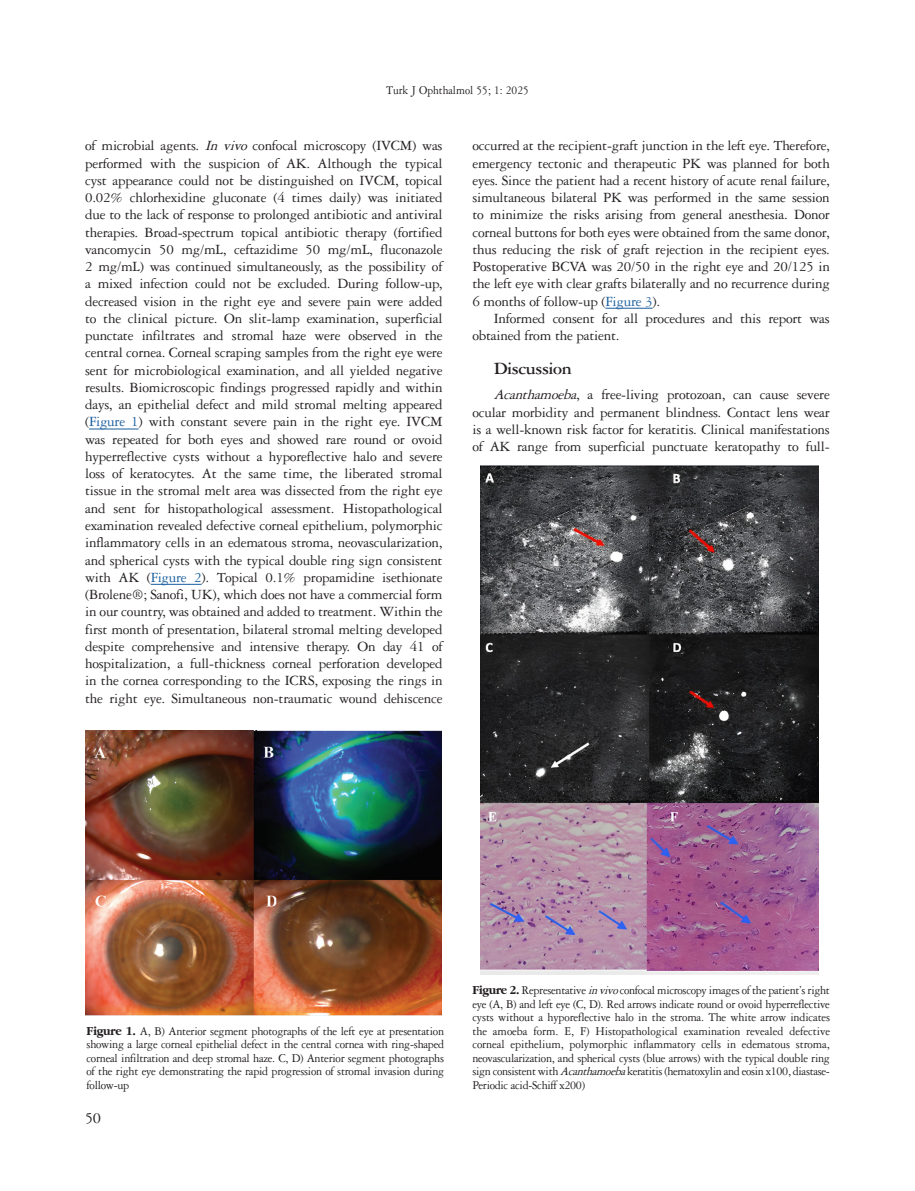
<style>
.page{position:relative;width:915px;height:1191px;background:#fff}
.page>*{position:absolute;margin:0;border:0;box-sizing:border-box;transform-origin:0 0}
.ANA_BASLIK{font:18px "Garamond Three Bold Tr";letter-spacing:-.025em;color:#231f20}
.t1{font:16.5px "Garamond Three Tr";color:#231f20}
.YAZI{font:15px/17.2px "Garamond Three Tr";letter-spacing:-.015em;color:#231f20;text-align:justify}
.RESİM-ALTI{font:12.75px/13.5px "Garamond Three Tr";letter-spacing:-.02em;color:#231f20;text-align:justify;scale:.95 1}
.RESİM-ALTI-2{font:12.75px "Garamond Three Tr";color:#231f20;scale:.9 1}
.s1{font-style:italic}
.s2{color:#175d9e}
.s3{font-family:"Garamond Bold Tr"}
</style>
<div class="page">
<hr style="left:89px;top:429px;width:49px;height:1px;background:#175d9e">
<hr style="left:151px;top:584px;width:50px;height:1px;background:#175d9e">
<hr style="left:605px;top:308px;width:47px;height:1px;background:#175d9e">
<img style="left:86px;top:731px;width:356px;height:284px">
<img style="left:480px;top:466px;width:338px;height:508px">
<p class="RESİM-ALTI-2" style="left:386px;top:82px;width:160px">Turk J Ophthalmol 55; 1: 2025</p>
<p class="YAZI" style="left:85px;top:137px;width:359px">of microbial agents. <span class="s1">In vivo</span> confocal microscopy (IVCM) was performed with the suspicion of AK. Although the typical cyst appearance could not be distinguished on IVCM, topical 0.02% chlorhexidine gluconate (4 times daily) was initiated due to the lack of response to prolonged antibiotic and antiviral therapies. Broad-spectrum topical antibiotic therapy (fortified vancomycin 50 mg/mL, ceftazidime 50 mg/mL, fluconazole 2 mg/mL) was continued simultaneously, as the possibility of a mixed infection could not be excluded. During follow-up, decreased vision in the right eye and severe pain were added to the clinical picture. On slit-lamp examination, superficial punctate infiltrates and stromal haze were observed in the central cornea. Corneal scraping samples from the right eye were sent for microbiological examination, and all yielded negative results. Biomicroscopic findings progressed rapidly and within days, an epithelial defect and mild stromal melting appeared (<span class="s2">Figure 1</span>) with constant severe pain in the right eye. IVCM was repeated for both eyes and showed rare round or ovoid hyperreflective cysts without a hyporeflective halo and severe loss of keratocytes. At the same time, the liberated stromal tissue in the stromal melt area was dissected from the right eye and sent for histopathological assessment. Histopathological examination revealed defective corneal epithelium, polymorphic inflammatory cells in an edematous stroma, neovascularization, and spherical cysts with the typical double ring sign consistent with AK (<span class="s2">Figure 2</span>). Topical 0.1% propamidine isethionate (Brolene®; Sanofi, UK), which does not have a commercial form in our country, was obtained and added to treatment. Within the first month of presentation, bilateral stromal melting developed despite comprehensive and intensive therapy. On day 41 of hospitalization, a full-thickness corneal perforation developed in the cornea corresponding to the ICRS, exposing the rings in the right eye. Simultaneous non-traumatic wound dehiscence</p>
<p class="YAZI" style="left:472px;top:137px;width:359px">occurred at the recipient-graft junction in the left eye. Therefore, emergency tectonic and therapeutic PK was planned for both eyes. Since the patient had a recent history of acute renal failure, simultaneous bilateral PK was performed in the same session to minimize the risks arising from general anesthesia. Donor corneal buttons for both eyes were obtained from the same donor, thus reducing the risk of graft rejection in the recipient eyes.<br>Postoperative BCVA was 20/50 in the right eye and 20/125 in the left eye with clear grafts bilaterally and no recurrence during 6 months of follow-up (<span class="s2">Figure 3</span>).</p>
<p class="YAZI" style="left:472px;top:309px;width:359px;text-indent:21px">Informed consent for all procedures and this report was obtained from the patient.</p>
<p class="ANA_BASLIK" style="left:493px;top:357px;width:79px">Discussion</p>
<p class="YAZI" style="left:472px;top:386px;width:359px;text-indent:21px"><span class="s1">Acanthamoeba</span>, a free-living protozoan, can cause severe ocular morbidity and permanent blindness. Contact lens wear is a well-known risk factor for keratitis. Clinical manifestations of AK range from superficial punctuate keratopathy to full-</p>
<p class="RESİM-ALTI" style="left:86px;top:1023px;width:378px"><span class="s3">Figure 1.</span> A, B) Anterior segment photographs of the left eye at presentation showing a large corneal epithelial defect in the central cornea with ring-shaped corneal infiltration and deep stromal haze. C, D) Anterior segment photographs of the right eye demonstrating the rapid progression of stromal invasion during follow-up</p>
<p class="t1" style="left:85px;top:1107px;width:18px">50</p>
<p class="RESİM-ALTI" style="left:472px;top:983px;width:378px"><span class="s3">Figure 2.</span> Representative <span class="s1">invivo</span>confocal microscopy images of the patient’s right eye (A, B) and left eye (C, D). Red arrows indicate round or ovoid hyperreflective cysts without a hyporeflective halo in the stroma. The white arrow indicates the amoeba form. E, F) Histopathological examination revealed defective corneal epithelium, polymorphic inflammatory cells in edematous stroma, neovascularization, and spherical cysts (blue arrows) with the typical double ring sign consistent with <span class="s1">Acanthamoeba</span>keratitis (hematoxylin and eosin x100, diastase-Periodic acid-Schiff x200)</p>
</div>
